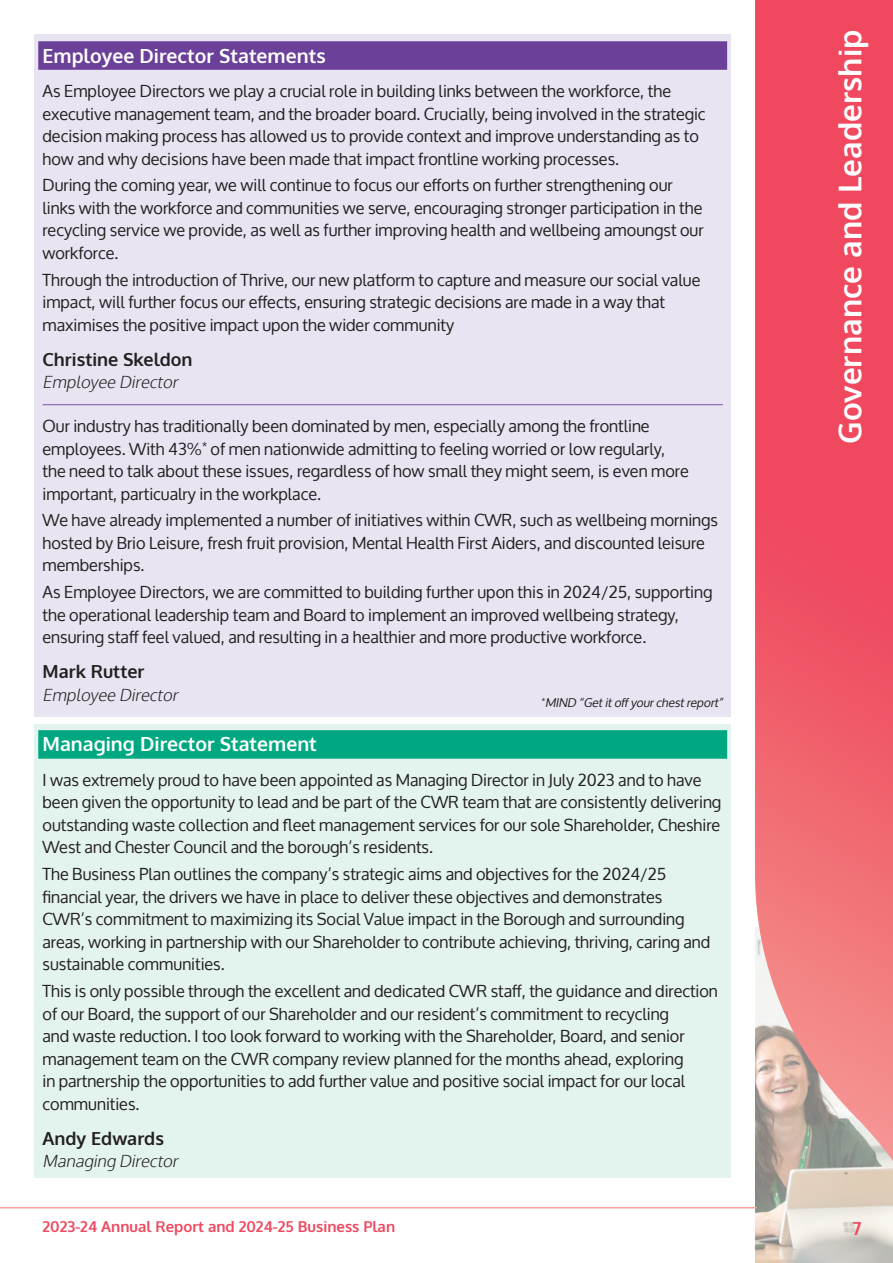
<style>
.page{position:relative;width:893px;height:1263px;background:#fff}
.page>*{position:absolute;margin:0;border:0;box-sizing:border-box;transform-origin:0 0}
.Sub_Heading_1{font:700 31.5px "Oxygen";color:#fff}
.t1{font:700 19.5px "Oxygen";color:#fff}
.Body_Text{font:700 18px "Oxygen";color:#231f20}
.t2{font:700 18px "Oxygen";color:#ef485f}
.Body_Text-2{font:16.5px/22.5px "Oxygen";color:#231f20}
.Body_Text-3{font:italic 300 16.5px "Oxygen";color:#231f20}
.t3{font:700 15px "Oxygen";color:#ef485f}
.Body_Text-4{font:italic 12px "Oxygen";color:#231f20}
</style>
<div class="page">
<div style="left:34px;top:34px;width:697px;height:682px;background:#e9e4f1"></div>
<div style="left:38px;top:41px;width:689px;height:29px;background:#6b4099"></div>
<img style="left:755px;top:1161px;width:138px;height:102px">
<hr style="left:0;top:1207px;width:757px;height:1px;background:#f7a4a0">
<svg style="left:755px;top:0;width:138px;height:1161px;background:#ec606e"></svg>
<div style="left:34px;top:724px;width:697px;height:454px;background:#e3f3ee"></div>
<div style="left:38px;top:730px;width:689px;height:29px;background:#00a881"></div>
<hr style="left:43px;top:404px;width:680px;height:1px;background:#6b4099">
<p class="t1" style="left:43px;top:43px;width:285px">Employee Director Statements</p>
<p class="Body_Text-2" style="left:43px;top:80px;width:665px">As Employee Directors we play a crucial role in building links between the workforce, the executive management team, and the broader board. Crucially, being involved in the strategic decision making process has allowed us to provide context and improve understanding as to how and why decisions have been made that impact frontline working processes.</p>
<p class="Body_Text-2" style="left:43px;top:175px;width:663px">During the coming year, we will continue to focus our efforts on further strengthening our links with the workforce and communities we serve, encouraging stronger participation in the recycling service we provide, as well as further improving health and wellbeing amoungst our workforce.</p>
<p class="Body_Text-2" style="left:43px;top:269px;width:659px">Through the introduction of Thrive, our new platform to capture and measure our social value impact, will further focus our effects, ensuring strategic decisions are made in a way that maximises the positive impact upon the wider community</p>
<p class="Body_Text" style="left:43px;top:348px;width:152px">Christine Skeldon</p>
<p class="Body_Text-3" style="left:43px;top:372px;width:141px">Employee Director</p>
<p class="Body_Text-2" style="left:43px;top:415px;width:648px">Our industry has traditionally been dominated by men, especially among the frontline employees. With 43%<sup>*</sup> of men nationwide admitting to feeling worried or low regularly, the need to talk about these issues, regardless of how small they might seem, is even more important, particualry in the workplace.</p>
<p class="Body_Text-2" style="left:43px;top:510px;width:677px">We have already implemented a number of initiatives within CWR, such as wellbeing mornings hosted by Brio Leisure, fresh fruit provision, Mental Health First Aiders, and discounted leisure memberships.</p>
<p class="Body_Text-2" style="left:43px;top:581px;width:671px">As Employee Directors, we are committed to building further upon this in 2024/25, supporting the operational leadership team and Board to implement an improved wellbeing strategy, ensuring staff feel valued, and resulting in a healthier and more productive workforce.</p>
<p class="Body_Text" style="left:43px;top:661px;width:103px">Mark Rutter</p>
<p class="Body_Text-3" style="left:43px;top:685px;width:141px">Employee Director</p>
<p class="Body_Text-4" style="left:541px;top:695px;width:186px"><sup>*</sup>MIND “Getitoff yourchestreport”</p>
<p class="t1" style="left:43px;top:732px;width:276px">Managing Director Statement</p>
<p class="Body_Text-2" style="left:43px;top:769px;width:680px">I was extremely proud to have been appointed as Managing Director in July 2023 and to have been given the opportunity to lead and be part of the CWR team that are consistently delivering outstanding waste collection and fleet management services for our sole Shareholder, Cheshire West and Chester Council and the borough’s residents.</p>
<p class="Body_Text-2" style="left:43px;top:863px;width:669px">The Business Plan outlines the company’s strategic aims and objectives for the 2024/25 financial year, the drivers we have in place to deliver these objectives and demonstrates CWR’s commitment to maximizing its Social Value impact in the Borough and surrounding areas, working in partnership with our Shareholder to contribute achieving, thriving, caring and sustainable communities.</p>
<p class="Body_Text-2" style="left:43px;top:980px;width:677px">This is only possible through the excellent and dedicated CWR staff, the guidance and direction of our Board, the support of our Shareholder and our resident’s commitment to recycling<br>and waste reduction. I too look forward to working with the Shareholder, Board, and senior management team on the CWR company review planned for the months ahead, exploring<br>in partnership the opportunities to add further value and positive social impact for our local communities.</p>
<p class="Body_Text" style="left:43px;top:1127px;width:123px">Andy Edwards</p>
<p class="Body_Text-3" style="left:43px;top:1151px;width:141px">Managing Director</p>
<p class="Sub_Heading_1" style="left:830px;top:444px;width:415px;rotate:-90deg">Governance and Leadership</p>
<p class="t3" style="left:43px;top:1217px;width:354px">2023-24 Annual Report and 2024-25 Business Plan</p>
<p class="t2" style="left:853px;top:1217px;width:11px">7</p>
</div>
